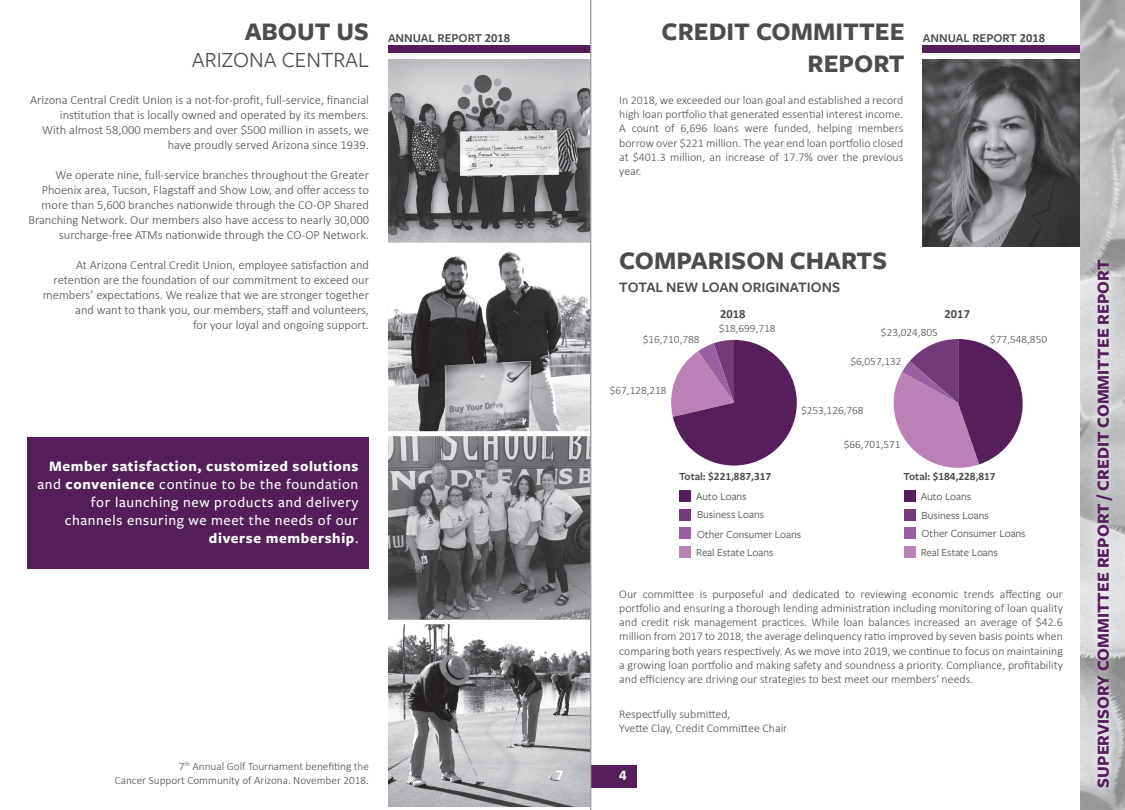
<style>
.page{position:relative;width:1125px;height:810px;background:#fff}
.page>*{position:absolute;margin:0;border:0;box-sizing:border-box;transform-origin:0 0}
.t1{font:700 26.25px "Freight Sans Pro";color:#4b4c4d}
.t2{font:22.5px "Freight Sans Pro";color:#4b4c4d}
.t3{font:700 17.5px "Freight Sans Pro";color:#551e5b}
.t4{font:500 15px/18px "Freight Sans Pro";letter-spacing:.04em;color:#fff;text-align:right}
.t5{font:600 15px "Freight Sans Pro";color:#4b4c4d}
.t6{font:700 15px "Calibri";color:#fff}
.t7{font:300 12.5px/15px "Calibri";color:#4b4c4d;text-align:right}
.t8{font:600 12.5px "Freight Sans Pro";color:#4b4c4d}
.t9{font:700 12.5px "Calibri";color:#4b4c4d}
.t10{font:300 11.88px/14.2px "Calibri";color:#4b4c4d;text-align:justify}
.t11{font:300 11.25px "Calibri";color:#4b4c4d}
.t12{font:11.25px "Freight Sans Pro";color:#4b4c4d}
.t13{font:700 11.25px "Calibri";color:#4b4c4d}
.s1{font-family:"Calibri";font-weight:700}
.s2{font-weight:700}
.s3{font-family:"Freight Sans Pro";font-weight:600}
</style>
<div class="page">
<div style="left:904px;top:490px;width:11px;height:12px;background:#561f5b"></div>
<div style="left:904px;top:546px;width:11px;height:12px;background:#bb80b7"></div>
<div style="left:904px;top:509px;width:11px;height:12px;background:#733a79"></div>
<div style="left:904px;top:527px;width:11px;height:12px;background:#9960a1"></div>
<div style="left:923px;top:45px;width:202px;height:8px;background:#551e5b"></div>
<svg style="left:388px;top:623px;width:204px;height:187px"></svg>
<img style="left:923px;top:60px;width:157px;height:186px">
<div style="left:591px;top:765px;width:45px;height:23px;background:#551e5b"></div>
<div style="left:388px;top:45px;width:202px;height:8px;background:#551e5b"></div>
<img style="left:389px;top:60px;width:200px;height:181px">
<div style="left:384px;top:55px;width:210px;height:191px;border:4px solid #fff"></div>
<img style="left:389px;top:251px;width:200px;height:367px">
<div style="left:384px;top:244px;width:210px;height:191px;border:4px solid #fff"></div>
<div style="left:384px;top:432px;width:210px;height:191px;border:4px solid #fff"></div>
<hr style="left:590px;top:0;width:1px;height:810px;background:#99989b">
<div style="left:28px;top:437px;width:341px;height:132px;background:#551e5b"></div>
<div style="left:679px;top:490px;width:12px;height:12px;background:#561f5b"></div>
<div style="left:679px;top:546px;width:12px;height:12px;background:#bb80b7"></div>
<div style="left:679px;top:509px;width:12px;height:12px;background:#733a79"></div>
<div style="left:679px;top:527px;width:12px;height:12px;background:#9960a1"></div>
<svg style="left:671px;top:340px;width:126px;height:126px"></svg>
<svg style="left:893px;top:339px;width:130px;height:129px"></svg>
<svg style="left:1080px;top:0;width:45px;height:810px;background:#bdbebf"></svg>
<div style="left:1089px;top:253px;width:30px;height:542px;background:#fff;opacity:.75"></div>
<p class="t1" style="left:245px;top:14px;width:126px">ABOUT US</p>
<p class="t8" style="left:388px;top:29px;width:124px">ANNUAL REPORT <span class="s1">2018</span></p>
<p class="t8" style="left:923px;top:29px;width:124px">ANNUAL REPORT <span class="s1">2018</span></p>
<p class="t2" style="left:192px;top:45px;width:179px">ARIZONA CENTRAL</p>
<p class="t1" style="left:662px;top:14px;width:245px">CREDIT COMMITTEE</p>
<p class="t1" style="left:808px;top:45px;width:99px">REPORT</p>
<p class="t10" style="left:619px;top:93px;width:286px">In 2018, we exceeded our loan goal and established a record high loan portfolio that generated essential interest income.<br>A count of 6,696 loans were funded, helping members borrow over $221 million. The year end loan portfolio closed at $401.3 million, an increase of 17.7% over the previous year.</p>
<p class="t7" style="left:30px;top:93px;width:340px">Arizona Central Credit Union is a not-for-profit, full-service, financial institution that is locally owned and operated by its members.</p>
<p class="t7" style="left:42px;top:123px;width:328px">With almost 58,000 members and over $500 million in assets, we have proudly served Arizona since 1939.</p>
<p class="t7" style="left:28px;top:168px;width:342px">We operate nine, full-service branches throughout the Greater Phoenix area, Tucson, Flagstaff and Show Low, and offer access to more than 5,600 branches nationwide through the CO-OP Shared Branching Network. Our members also have access to nearly 30,000 surcharge-free ATMs nationwide through the CO-OP Network.</p>
<p class="t7" style="left:43px;top:258px;width:328px">At Arizona Central Credit Union, employee satisfaction and retention are the foundation of our commitment to exceed our members’ expectations. We realize that we are stronger together and want to thank you, our members, staff and volunteers,</p>
<p class="t7" style="left:193px;top:318px;width:177px">for your loyal and ongoing support.</p>
<p class="t1" style="left:619px;top:242px;width:269px">COMPARISON CHARTS</p>
<p class="t5" style="left:619px;top:277px;width:222px">TOTAL NEW LOAN ORIGINATIONS</p>
<p class="t9" style="left:720px;top:306px;width:27px">2018</p>
<p class="t9" style="left:945px;top:306px;width:27px">2017</p>
<p class="t11" style="left:719px;top:321px;width:58px">$18,699,718</p>
<p class="t11" style="left:881px;top:326px;width:58px">$23,024,805</p>
<p class="t11" style="left:850px;top:354px;width:53px">$6,057,132</p>
<p class="t11" style="left:643px;top:332px;width:58px">$16,710,788</p>
<p class="t11" style="left:990px;top:332px;width:58px">$77,548,850</p>
<p class="t4" style="left:37px;top:456px;width:322px"><span class="s2">Member satisfaction, customized solutions </span>and <span class="s2">convenience</span> continue to be the foundation for launching new products and delivery channels ensuring we meet the needs of our <span class="s2">diverse membership</span>.</p>
<p class="t11" style="left:179px;top:759px;width:192px">7<sup>th</sup> Annual Golf Tournament benefiting the</p>
<p class="t11" style="left:115px;top:773px;width:256px">Cancer Support Community of Arizona. November 2018.</p>
<p class="t6" style="left:556px;top:765px;width:9px">7</p>
<p class="t11" style="left:610px;top:383px;width:58px">$67,128,218</p>
<p class="t11" style="left:801px;top:403px;width:64px">$253,126,768</p>
<p class="t11" style="left:844px;top:437px;width:58px">$66,701,571</p>
<p class="t13" style="left:679px;top:470px;width:94px"><span class="s3">Total:</span> $221,887,317</p>
<p class="t12" style="left:697px;top:507px;width:69px">Business Loans</p>
<p class="t12" style="left:696px;top:545px;width:79px">Real Estate Loans</p>
<p class="t12" style="left:696px;top:489px;width:52px">Auto Loans</p>
<p class="t12" style="left:697px;top:526px;width:106px">Other Consumer Loans</p>
<p class="t13" style="left:904px;top:470px;width:94px"><span class="s3">Total:</span> $184,228,817</p>
<p class="t12" style="left:921px;top:489px;width:52px">Auto Loans</p>
<p class="t12" style="left:922px;top:508px;width:69px">Business Loans</p>
<p class="t12" style="left:922px;top:526px;width:105px">Other Consumer Loans</p>
<p class="t12" style="left:921px;top:545px;width:79px">Real Estate Loans</p>
<p class="t10" style="left:619px;top:586px;width:445px">Our committee is purposeful and dedicated to reviewing economic trends affecting our portfolio and ensuring a thorough lending administration including monitoring of loan quality and credit risk management practices. While loan balances increased an average of $42.6 million from 2017 to 2018, the average delinquency ratio improved by seven basis points when comparing both years respectively. As we move into 2019, we continue to focus on maintaining a growing loan portfolio and making safety and soundness a priority. Compliance, profitability and efficiency are driving our strategies to best meet our members' needs.</p>
<p class="t10" style="left:619px;top:706px;width:113px">Respectfully submitted,</p>
<p class="t10" style="left:619px;top:721px;width:170px">Yvette Clay, Credit Committee Chair</p>
<p class="t6" style="left:619px;top:765px;width:9px">4</p>
<p class="t3" style="left:1091px;top:788px;width:529px;rotate:-90deg">SUPERVISORY COMMITTEE REPORT / CREDIT COMMITTEE REPORT</p>
</div>
